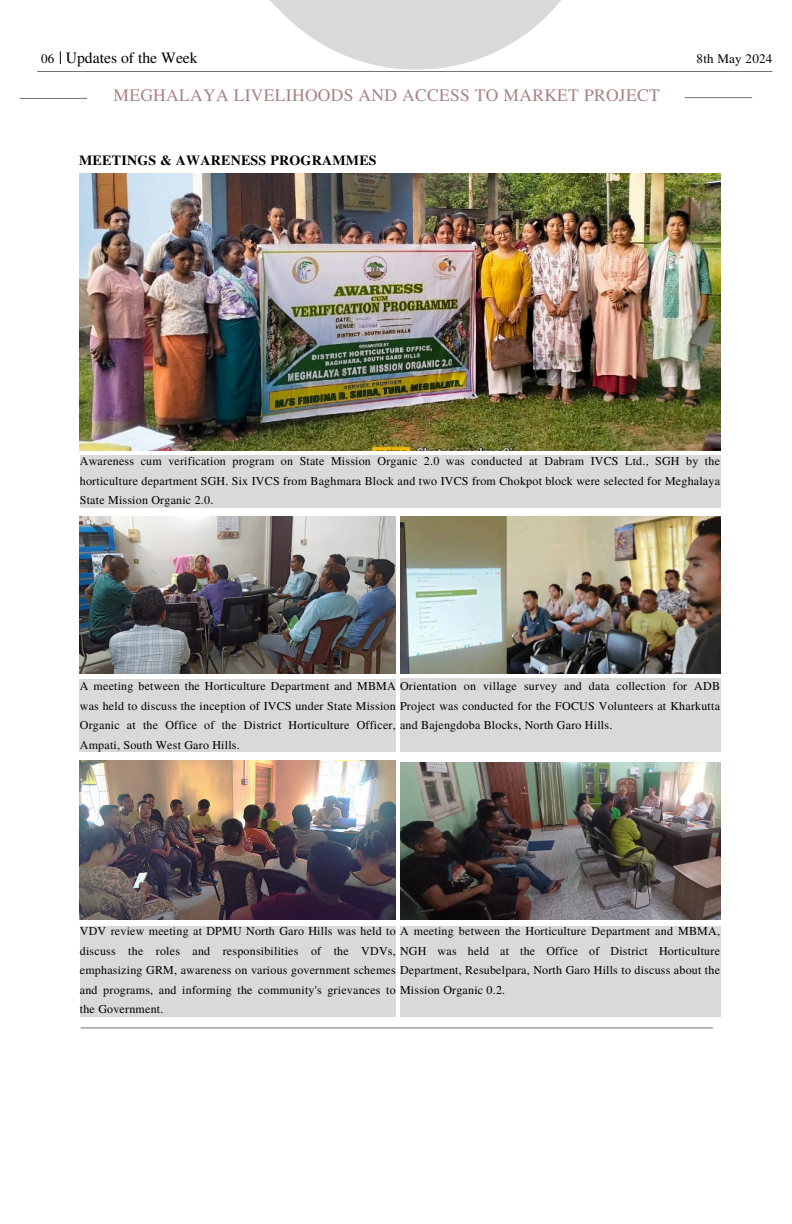
<style>
.page{position:relative;width:792px;height:1224px;background:#fff}
.page>*{position:absolute;margin:0;border:0;box-sizing:border-box;transform-origin:0 0}
.t1{font:17.5px "Te X Gyre Termes";letter-spacing:.015em;color:#a88484}
.t2{font:15.7px "Te X Gyre Termes";color:#000}
.t3{font:700 14px "Te X Gyre Termes";letter-spacing:.015em;color:#000}
.t4{font:13.1px "Te X Gyre Termes";letter-spacing:.015em;color:#000}
.t5{font:12px/19.5px "Te X Gyre Termes";letter-spacing:.015em;color:#000}
</style>
<div class="page">
<svg style="left:60px;top:51px;width:1px;height:13px"></svg>
<hr style="left:37px;top:71px;width:735px;height:1px;background:#737373">
<svg style="left:270px;top:0;width:291px;height:70px"></svg>
<hr style="left:20px;top:98px;width:67px;height:1px;background:#737373">
<hr style="left:685px;top:97px;width:67px;height:1px;background:#737373">
<hr style="left:81px;top:1028px;width:632px;height:1px;background:#737373">
<div style="left:400px;top:678px;width:320px;height:74px;background:#d9d9d9"></div>
<div style="left:79px;top:680px;width:317px;height:72px;background:#d9d9d9"></div>
<div style="left:80px;top:455px;width:640px;height:52px;background:#d9d9d9"></div>
<div style="left:80px;top:926px;width:316px;height:91px;background:#d9d9d9"></div>
<img style="left:80px;top:173px;width:640px;height:277px">
<img style="left:80px;top:516px;width:316px;height:157px">
<img style="left:400px;top:516px;width:320px;height:157px">
<img style="left:79px;top:761px;width:317px;height:159px">
<img style="left:400px;top:762px;width:320px;height:158px">
<div style="left:400px;top:926px;width:320px;height:91px;background:#d9d9d9"></div>
<h1 class="t4" style="left:41px;top:49px;width:15px">06</h1>
<p class="t2" style="left:66px;top:46px;width:134px">Updates of the Week</p>
<h3 class="t4" style="left:697px;top:49px;width:77px">8th May 2024</h3>
<p class="t1" style="left:113px;top:82px;width:548px">MEGHALAYA LIVELIHOODS AND ACCESS TO MARKET PROJECT</p>
<p class="t3" style="left:79px;top:150px;width:299px">MEETINGS &amp; AWARENESS PROGRAMMES</p>
<p class="t5" style="left:80px;top:451px;width:642px;text-align:justify">Awareness cum verification program on State Mission Organic 2.0 was conducted at Dabram IVCS Ltd., SGH by the horticulture department SGH. Six IVCS from Baghmara Block and two IVCS from Chokpot block were selected for Meghalaya State Mission Organic 2.0.</p>
<p class="t5" style="left:80px;top:676px;width:642px">A meeting between the Horticulture Department and MBMA Orientation on village survey and data collection for ADB was held to discuss the inception of IVCS under State Mission Project was conducted for the FOCUS Volunteers at Kharkutta Organic at the Office of the District Horticulture Officer, and Bajengdoba Blocks, North Garo Hills.<br>Ampati, South West Garo Hills.</p>
<p class="t5" style="left:80px;top:921px;width:642px">VDV review meeting at DPMU North Garo Hills was held to A meeting between the Horticulture Department and MBMA, discuss the roles and responsibilities of the VDVs, NGH was held at the Office of District Horticulture emphasizing GRM, awareness on various government schemes Department, Resubelpara, North Garo Hills to discuss about the and programs, and informing the community's grievances to Mission Organic 0.2.<br>the Government.</p>
</div>
